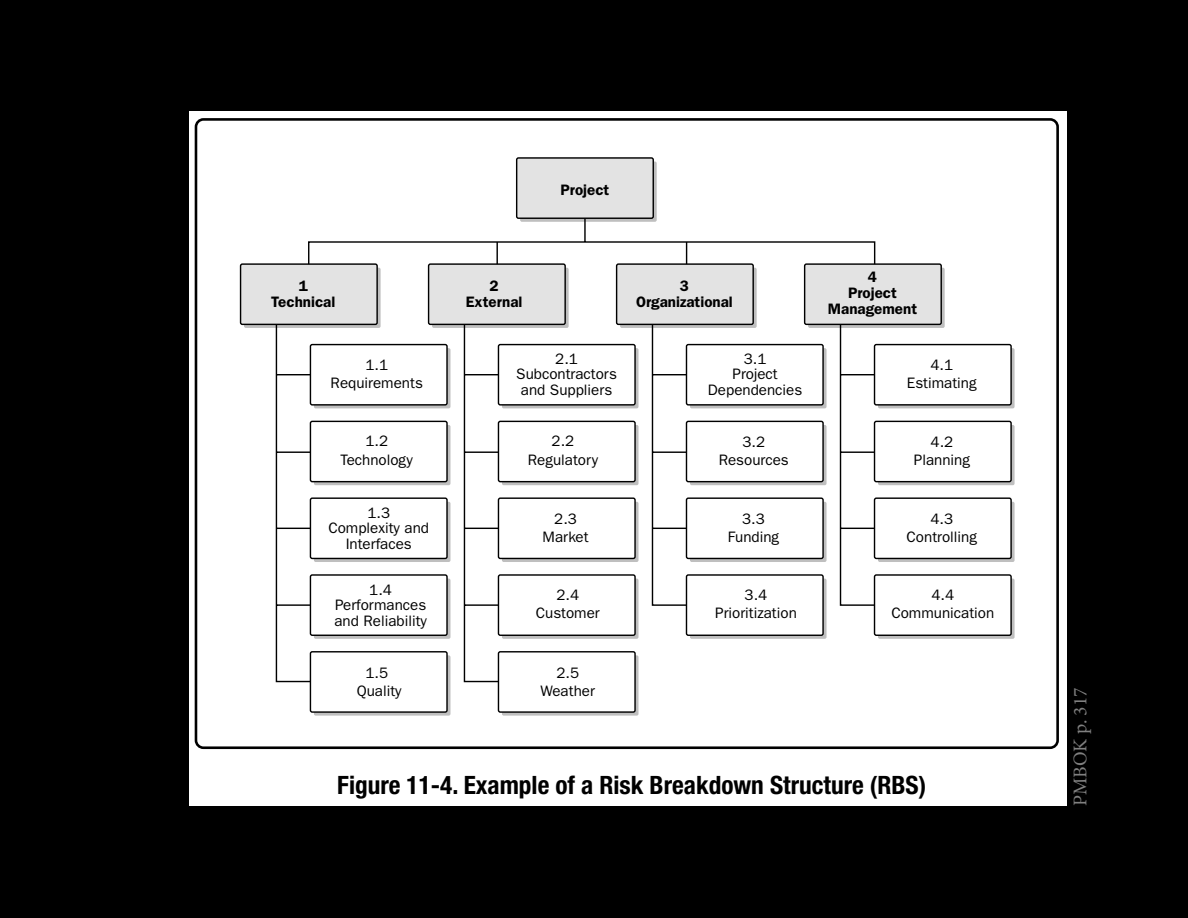
<style>
.page{position:relative;width:1188px;height:918px;background:#000}
.page>*{position:absolute;margin:0;border:0;box-sizing:border-box;transform-origin:0 0}
.t1{font:25.35px "Helvetica Neue Bold Con 1";color:#000}
.t2{font:19.5px "Minion Pro";color:#808080}
.t3{font:15.15px/18.1px "Franklin Gothic Boo 1";color:#000;text-align:center}
.t4{font:15.15px/15.6px "Franklin Gothic Dem 1";color:#000;text-align:center}
</style>
<div class="page">
<div style="left:189px;top:112px;width:877px;height:694px;background:#fff"></div>
<svg style="left:308px;top:217px;width:568px;height:70px"></svg>
<div style="left:314px;top:348px;width:136px;height:60px;background:#bfbfbf;border-radius:2px"></div>
<div style="left:244px;top:268px;width:137px;height:60px;background:linear-gradient(to bottom,#bfbfbf,#bfbfbf);border-radius:2px"></div>
<div style="left:314px;top:425px;width:136px;height:60px;background:linear-gradient(to right,#bfbfbf,#bfbfbf);border-radius:2px"></div>
<div style="left:314px;top:502px;width:136px;height:60px;background:linear-gradient(to right,#bfbfbf,#bfbfbf);border-radius:2px"></div>
<div style="left:314px;top:579px;width:136px;height:60px;background:#bfbfbf;border-radius:2px"></div>
<div style="left:314px;top:655px;width:136px;height:61px;background:#bfbfbf;border-radius:2px"></div>
<svg style="left:275px;top:325px;width:37px;height:358px"></svg>
<div style="left:310px;top:345px;width:137px;height:60px;background:#fff;border-radius:2px"></div>
<div style="left:310px;top:344px;width:138px;height:62px;border:1px solid #000;border-radius:2px"></div>
<div style="left:241px;top:264px;width:136px;height:60px;background:#e3e3e3;border-radius:2px"></div>
<div style="left:240px;top:263px;width:138px;height:62px;border:1px solid #000;border-radius:2px"></div>
<div style="left:310px;top:421px;width:137px;height:61px;background:#fff;border-radius:2px"></div>
<div style="left:310px;top:421px;width:138px;height:61px;border:1px solid #000;border-radius:2px"></div>
<div style="left:310px;top:498px;width:137px;height:60px;background:#fff;border-radius:2px"></div>
<div style="left:310px;top:497px;width:138px;height:62px;border:1px solid #000;border-radius:2px"></div>
<div style="left:310px;top:575px;width:137px;height:60px;background:#fff;border-radius:2px"></div>
<div style="left:310px;top:574px;width:138px;height:62px;border:1px solid #000;border-radius:2px"></div>
<div style="left:310px;top:652px;width:137px;height:60px;background:#fff;border-radius:2px"></div>
<div style="left:310px;top:651px;width:138px;height:62px;border:1px solid #000;border-radius:2px"></div>
<div style="left:502px;top:348px;width:137px;height:60px;background:#bfbfbf;border-radius:2px"></div>
<div style="left:432px;top:268px;width:137px;height:60px;background:linear-gradient(to bottom,#bfbfbf,#bfbfbf);border-radius:2px"></div>
<div style="left:502px;top:425px;width:137px;height:60px;background:linear-gradient(to right,#bfbfbf,#bfbfbf);border-radius:2px"></div>
<div style="left:502px;top:502px;width:137px;height:60px;background:linear-gradient(to right,#bfbfbf,#bfbfbf);border-radius:2px"></div>
<div style="left:502px;top:579px;width:137px;height:60px;background:#bfbfbf;border-radius:2px"></div>
<div style="left:502px;top:655px;width:137px;height:61px;background:#bfbfbf;border-radius:2px"></div>
<svg style="left:463px;top:325px;width:37px;height:358px"></svg>
<div style="left:498px;top:345px;width:137px;height:60px;background:#fff;border-radius:2px"></div>
<div style="left:498px;top:344px;width:138px;height:62px;border:1px solid #000;border-radius:2px"></div>
<div style="left:429px;top:264px;width:136px;height:60px;background:#e3e3e3;border-radius:2px"></div>
<div style="left:428px;top:263px;width:138px;height:62px;border:1px solid #000;border-radius:2px"></div>
<div style="left:498px;top:421px;width:137px;height:61px;background:#fff;border-radius:2px"></div>
<div style="left:498px;top:421px;width:138px;height:61px;border:1px solid #000;border-radius:2px"></div>
<div style="left:498px;top:498px;width:137px;height:60px;background:#fff;border-radius:2px"></div>
<div style="left:498px;top:497px;width:138px;height:62px;border:1px solid #000;border-radius:2px"></div>
<div style="left:498px;top:575px;width:137px;height:60px;background:#fff;border-radius:2px"></div>
<div style="left:498px;top:574px;width:138px;height:62px;border:1px solid #000;border-radius:2px"></div>
<div style="left:498px;top:652px;width:137px;height:60px;background:#fff;border-radius:2px"></div>
<div style="left:498px;top:651px;width:138px;height:62px;border:1px solid #000;border-radius:2px"></div>
<div style="left:690px;top:348px;width:137px;height:60px;background:#bfbfbf;border-radius:2px"></div>
<div style="left:620px;top:268px;width:137px;height:60px;background:linear-gradient(to bottom,#bfbfbf,#bfbfbf);border-radius:2px"></div>
<div style="left:690px;top:425px;width:137px;height:60px;background:linear-gradient(to right,#bfbfbf,#bfbfbf);border-radius:2px"></div>
<div style="left:690px;top:502px;width:137px;height:60px;background:linear-gradient(to right,#bfbfbf,#bfbfbf);border-radius:2px"></div>
<div style="left:690px;top:579px;width:137px;height:60px;background:#bfbfbf;border-radius:2px"></div>
<svg style="left:651px;top:325px;width:37px;height:282px"></svg>
<div style="left:686px;top:345px;width:137px;height:60px;background:#fff;border-radius:2px"></div>
<div style="left:686px;top:344px;width:138px;height:62px;border:1px solid #000;border-radius:2px"></div>
<div style="left:617px;top:264px;width:136px;height:60px;background:#e3e3e3;border-radius:2px"></div>
<div style="left:616px;top:263px;width:138px;height:62px;border:1px solid #000;border-radius:2px"></div>
<div style="left:517px;top:158px;width:136px;height:60px;background:#e3e3e3;border-radius:2px"></div>
<div style="left:516px;top:157px;width:138px;height:62px;border:1px solid #000;border-radius:2px"></div>
<div style="left:686px;top:421px;width:137px;height:61px;background:#fff;border-radius:2px"></div>
<div style="left:686px;top:421px;width:138px;height:61px;border:1px solid #000;border-radius:2px"></div>
<div style="left:686px;top:498px;width:137px;height:60px;background:#fff;border-radius:2px"></div>
<div style="left:686px;top:497px;width:138px;height:62px;border:1px solid #000;border-radius:2px"></div>
<div style="left:686px;top:575px;width:137px;height:60px;background:#fff;border-radius:2px"></div>
<div style="left:686px;top:574px;width:138px;height:62px;border:1px solid #000;border-radius:2px"></div>
<div style="left:878px;top:348px;width:137px;height:60px;background:#bfbfbf;border-radius:2px"></div>
<div style="left:808px;top:268px;width:137px;height:60px;background:linear-gradient(to bottom,#bfbfbf,#bfbfbf);border-radius:2px"></div>
<div style="left:878px;top:425px;width:137px;height:60px;background:linear-gradient(to right,#bfbfbf,#bfbfbf);border-radius:2px"></div>
<div style="left:878px;top:502px;width:137px;height:60px;background:linear-gradient(to right,#bfbfbf,#bfbfbf);border-radius:2px"></div>
<div style="left:878px;top:579px;width:137px;height:60px;background:#bfbfbf;border-radius:2px"></div>
<svg style="left:839px;top:325px;width:37px;height:282px"></svg>
<div style="left:875px;top:345px;width:136px;height:60px;background:#fff;border-radius:2px"></div>
<div style="left:874px;top:344px;width:138px;height:62px;border:1px solid #000;border-radius:2px"></div>
<div style="left:805px;top:264px;width:136px;height:60px;background:#e3e3e3;border-radius:2px"></div>
<div style="left:804px;top:263px;width:138px;height:62px;border:1px solid #000;border-radius:2px"></div>
<div style="left:875px;top:421px;width:136px;height:61px;background:#fff;border-radius:2px"></div>
<div style="left:874px;top:421px;width:138px;height:61px;border:1px solid #000;border-radius:2px"></div>
<div style="left:875px;top:498px;width:136px;height:60px;background:#fff;border-radius:2px"></div>
<div style="left:874px;top:497px;width:138px;height:62px;border:1px solid #000;border-radius:2px"></div>
<div style="left:875px;top:575px;width:136px;height:60px;background:#fff;border-radius:2px"></div>
<div style="left:874px;top:574px;width:138px;height:62px;border:1px solid #000;border-radius:2px"></div>
<div style="left:195px;top:118px;width:864px;height:631px;border:3px solid #000;border-radius:7px"></div>
<p class="t4" style="left:561px;top:182px;width:50px">Project</p>
<p class="t4" style="left:271px;top:278px;width:66px">1<br>Technical</p>
<p class="t4" style="left:466px;top:278px;width:58px">2<br>External</p>
<p class="t4" style="left:636px;top:278px;width:98px">3<br>Organizational</p>
<p class="t3" style="left:331px;top:356px;width:94px">1.1<br>Requirements</p>
<p class="t3" style="left:341px;top:432px;width:74px">1.2<br>Technology</p>
<p class="t3" style="left:328px;top:505px;width:102px;line-height:15.6px">1.3<br>Complexity and<br>Interfaces</p>
<p class="t3" style="left:334px;top:582px;width:94px;line-height:15.6px">1.4<br>Performances and Reliability</p>
<p class="t3" style="left:357px;top:664px;width:46px">1.5<br>Quality</p>
<p class="t3" style="left:516px;top:351px;width:102px;line-height:15.6px">2.1<br>Subcontractors and Suppliers</p>
<p class="t3" style="left:528px;top:432px;width:72px">2.2<br>Regulatory</p>
<p class="t3" style="left:543px;top:510px;width:48px">2.3<br>Market</p>
<p class="t3" style="left:536px;top:586px;width:66px">2.4<br>Customer</p>
<p class="t3" style="left:541px;top:664px;width:56px">2.5<br>Weather</p>
<p class="t3" style="left:708px;top:351px;width:96px;line-height:15.6px">3.1<br>Project<br>Dependencies</p>
<p class="t3" style="left:719px;top:433px;width:72px">3.2<br>Resources</p>
<p class="t3" style="left:728px;top:510px;width:53px">3.3<br>Funding</p>
<p class="t3" style="left:715px;top:586px;width:83px">3.4<br>Prioritization</p>
<p class="t4" style="left:828px;top:269px;width:91px">4<br>Project<br>Management</p>
<p class="t3" style="left:907px;top:356px;width:71px">4.1<br>Estimating</p>
<p class="t3" style="left:914px;top:433px;width:58px">4.2<br>Planning</p>
<p class="t3" style="left:907px;top:510px;width:72px">4.3<br>Controlling</p>
<p class="t3" style="left:891px;top:586px;width:104px">4.4<br>Communication</p>
<h1 class="t1" style="left:337px;top:769px;width:590px">Figure 11-4. Example of a Risk Breakdown Structure (RBS)</h1>
<p class="t2" style="left:1067px;top:806px;width:120px;rotate:-90deg">PMBOK p. 317</p>
</div>
